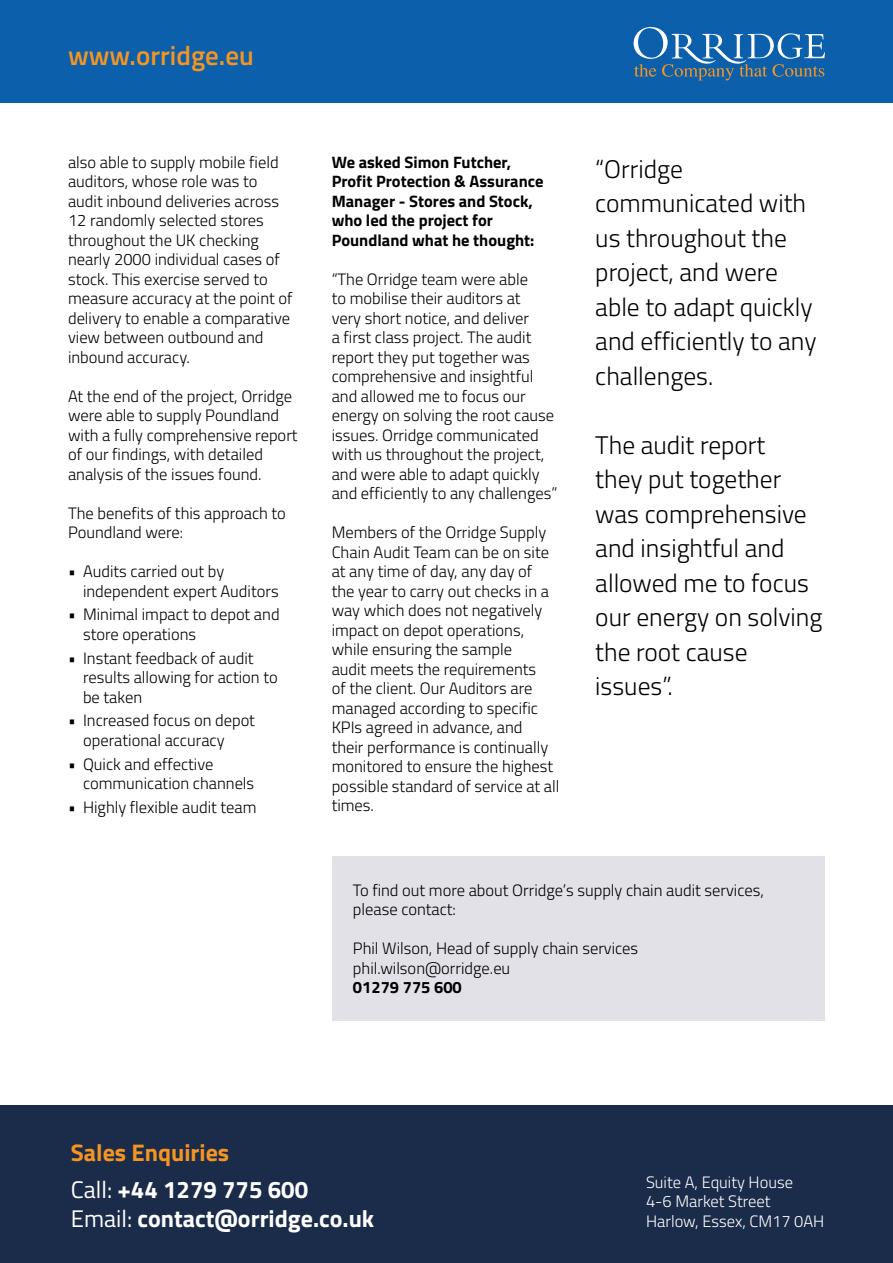
<style>
.page{position:relative;width:893px;height:1263px;background:#fff}
.page>*{position:absolute;margin:0;border:0;box-sizing:border-box;transform-origin:0 0}
.t1{font:600 27px "Titillium Web";color:#f49523}
.t2{font:300 25.5px/34.5px "Titillium Web";color:#000}
.t3{font:700 24px/37.3px "Titillium Web";color:#f49523}
.t4{font:700 24px "Titillium Web";color:#fff}
.t5{font:300 16.5px/19.5px "Titillium Web";color:#000}
.t6{font:700 16.5px/19.5px "Titillium Web";color:#000}
.t7{font:300 16.5px/19.8px "Titillium Web";color:#fff}
.s1{font-weight:400;color:#fff}
.s2{color:#fff}
.s3{font-weight:400}
</style>
<div class="page">
<div style="left:332px;top:856px;width:492px;height:164px;background:#e3e1e8"></div>
<div style="left:0;top:0;width:893px;height:102px;background:#0c60ab"></div>
<svg style="left:634px;top:27px;width:191px;height:53px"></svg>
<div style="left:0;top:1106px;width:893px;height:157px;background:#1b2b4a"></div>
<h1 class="t1" style="left:68px;top:35px;width:187px">www.orridge.eu</h1>
<p class="t5" style="left:68px;top:151px;width:226px">also able to supply mobile field auditors, whose role was to audit inbound deliveries across<br>12 randomly selected stores throughout the UK checking nearly 2000 individual cases of stock. This exercise served to measure accuracy at the point of delivery to enable a comparative view between outbound and inbound accuracy.</p>
<p class="t5" style="left:68px;top:385px;width:231px">At the end of the project, Orridge were able to supply Poundland with a fully comprehensive report of our findings, with detailed analysis of the issues found.</p>
<p class="t5" style="left:68px;top:502px;width:219px">The benefits of this approach to<br>Poundland were:</p>
<p class="t5" style="left:83px;top:561px;width:197px;text-indent:-15px">• Audits carried out by independent expert Auditors</p>
<p class="t5" style="left:83px;top:604px;width:198px;text-indent:-15px">• Minimal impact to depot and store operations</p>
<p class="t5" style="left:83px;top:647px;width:196px;text-indent:-15px">• Instant feedback of audit results allowing for action to be taken</p>
<p class="t5" style="left:83px;top:710px;width:173px;text-indent:-15px">• Increased focus on depot operational accuracy</p>
<p class="t5" style="left:83px;top:753px;width:173px;text-indent:-15px">• Quick and effective communication channels</p>
<p class="t5" style="left:68px;top:797px;width:190px">• Highly flexible audit team</p>
<p class="t6" style="left:332px;top:151px;width:213px">We asked Simon Futcher,<br>Profit Protection &amp; Assurance<br>Manager - Stores and Stock, who led the project for<br>Poundland what he thought:</p>
<p class="t5" style="left:332px;top:268px;width:227px">“The Orridge team were able<br>to mobilise their auditors at<br>very short notice, and deliver<br>a first class project. The audit report they put together was comprehensive and insightful and allowed me to focus our energy on solving the root cause issues. Orridge communicated with us throughout the project, and were able to adapt quickly and efficiently to any challenges”</p>
<p class="t5" style="left:332px;top:522px;width:229px">Members of the Orridge Supply<br>Chain Audit Team can be on site at any time of day, any day of<br>the year to carry out checks in a way which does not negatively impact on depot operations, while ensuring the sample<br>audit meets the requirements<br>of the client. Our Auditors are managed according to specific<br>KPIs agreed in advance, and<br>their performance is continually monitored to ensure the highest possible standard of service at all times.</p>
<h2 class="t2" style="left:595px;top:150px;width:223px">“Orridge communicated with us throughout the project, and were able to adapt quickly and efficiently to any challenges.</h2>
<h2 class="t2" style="left:595px;top:426px;width:229px">The audit report<br>they put together was comprehensive and insightful and allowed me to focus our energy on solving the root cause issues”.</h2>
<p class="t5" style="left:353px;top:880px;width:412px">To find out more about Orridge’s supply chain audit services, please contact:</p>
<p class="t5" style="left:353px;top:938px;width:287px">Phil Wilson, Head of supply chain services phil.wilson@orridge.eu</p>
<p class="t6" style="left:353px;top:977px;width:110px">01279 775 600</p>
<h3 class="t3" style="left:71px;top:1133px;width:239px">Sales Enquiries<br><span class="s1">Call:</span> <span class="s2">+44 1279 775 600</span></h3>
<h3 class="t4" style="left:71px;top:1200px;width:305px"><span class="s3">Email:</span> contact@orridge.co.uk</h3>
<p class="t7" style="left:646px;top:1171px;width:180px">Suite A, Equity House<br>4-6 Market Street<br>Harlow, Essex, CM17 0AH</p>
</div>
